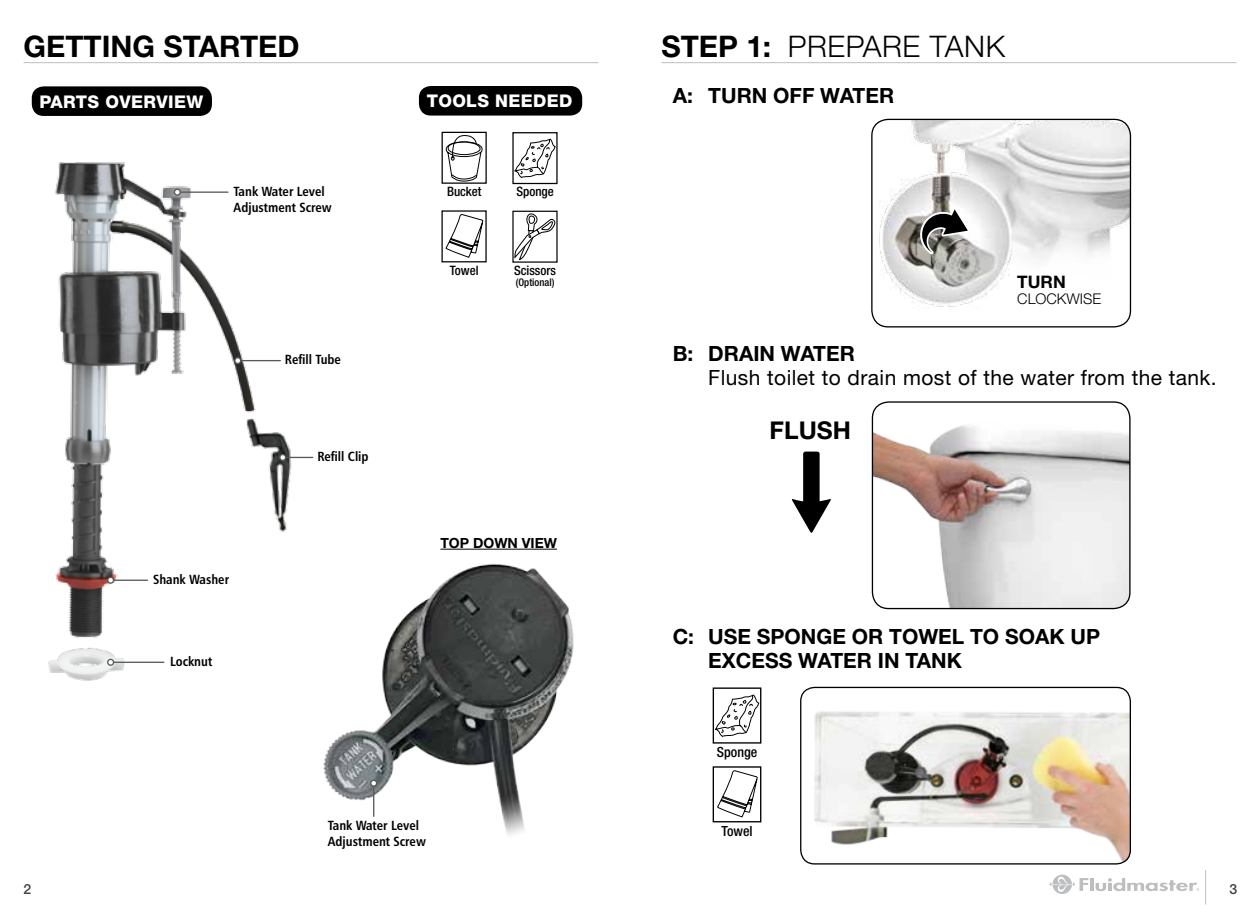
<style>
.page{position:relative;width:1260px;height:914px;background:#fff}
.page>*{position:absolute;margin:0;border:0;box-sizing:border-box;transform-origin:0 0}
.t1{font:300 29.75px "Helvetica Neue";letter-spacing:.02em;color:#000}
.t2{font:700 29.75px "Helvetica Neue";color:#000}
.t3{font:700 24.5px "Helvetica Neue";color:#000}
.t4{font:700 21px/24.5px "Helvetica Neue";color:#000}
.t5{font:21px "Helvetica Neue";letter-spacing:.02em;color:#000}
.t6{font:800 17.5px "Helvetica Neue";letter-spacing:.02em;color:#fff}
.t7{font:700 17.15px "Helvetica Neue";color:#000}
.t8{font:300 14.7px "Helvetica Neue";color:#000}
.t9{font:700 14px "Helvetica Neue";color:#000}
.t10{font:500 condensed 14px "Helvetica Neue";color:#000}
.t11{font:500 14px "Helvetica Neue";color:#414042}
.t12{font:13.3px/15.9px "Humanist 777 BT Bold Condensed B";color:#000}
.t13{font:500 condensed 12.95px "Helvetica Neue";color:#000}
.t14{font:500 condensed 10.5px "Helvetica Neue";color:#000}
.s1{font-weight:700}
</style>
<div class="page">
<hr style="left:24px;top:62px;width:574px;height:1px;background:#bcbec0">
<hr style="left:662px;top:62px;width:574px;height:1px;background:#bcbec0">
<hr style="left:1205px;top:870px;width:1px;height:34px;background:#bcbec0">
<hr style="left:1090px;top:878px;width:4px;height:12px;background:#bcbec0">
<svg style="left:1096px;top:878px;width:103px;height:13px"></svg>
<svg style="left:1049px;top:874px;width:40px;height:20px"></svg>
<div style="left:32px;top:86px;width:180px;height:30px;background:#000;border-radius:12px"></div>
<img style="left:323px;top:548px;width:251px;height:287px">
<hr style="left:373px;top:784px;width:1px;height:32px;background:#58595b">
<svg style="left:371px;top:780px;width:6px;height:6px"></svg>
<div style="left:370px;top:779px;width:7px;height:7px;border:1px solid #58595b;border-radius:50%"></div>
<hr style="left:440px;top:549px;width:117px;height:1px;background:#000">
<img style="left:801px;top:688px;width:329px;height:175px">
<div style="left:800px;top:686px;width:331px;height:178px;border:1px solid #000;border-radius:14px"></div>
<svg style="left:792px;top:451px;width:39px;height:82px"></svg>
<div style="left:713px;top:766px;width:48px;height:56px;border:1px solid #000"></div>
<svg style="left:717px;top:770px;width:41px;height:46px"></svg>
<div style="left:713px;top:687px;width:48px;height:56px;border:1px solid #000"></div>
<svg style="left:714px;top:694px;width:46px;height:43px"></svg>
<img style="left:872px;top:403px;width:257px;height:205px">
<div style="left:872px;top:401px;width:259px;height:208px;border:1px solid #000;border-radius:16px"></div>
<div style="left:419px;top:86px;width:163px;height:30px;background:#000;border-radius:12px"></div>
<div style="left:512px;top:132px;width:46px;height:52px;border:1px solid #000"></div>
<svg style="left:514px;top:138px;width:42px;height:40px"></svg>
<div style="left:442px;top:132px;width:45px;height:52px;border:1px solid #000"></div>
<svg style="left:445px;top:135px;width:38px;height:49px"></svg>
<svg style="left:445px;top:214px;width:39px;height:43px"></svg>
<div style="left:512px;top:211px;width:46px;height:52px;border:1px solid #000"></div>
<svg style="left:514px;top:213px;width:41px;height:50px"></svg>
<img style="left:55px;top:162px;width:210px;height:476px">
<img style="left:48px;top:648px;width:76px;height:33px">
<hr style="left:112px;top:661px;width:52px;height:2px;background:#58595b">
<svg style="left:108px;top:659px;width:6px;height:6px"></svg>
<div style="left:107px;top:658px;width:7px;height:7px;border:1px solid #58595b;border-radius:50%"></div>
<hr style="left:112px;top:579px;width:35px;height:2px;background:#58595b">
<svg style="left:108px;top:577px;width:6px;height:6px"></svg>
<div style="left:107px;top:576px;width:7px;height:7px;border:1px solid #58595b;border-radius:50%"></div>
<hr style="left:239px;top:360px;width:41px;height:1px;background:#58595b">
<div style="left:234px;top:357px;width:7px;height:7px;border:1px solid #58595b;border-radius:50%"></div>
<hr style="left:179px;top:191px;width:49px;height:2px;background:#58595b">
<svg style="left:174px;top:189px;width:5px;height:6px"></svg>
<div style="left:174px;top:188px;width:7px;height:8px;border:1px solid #58595b;border-radius:50%"></div>
<img style="left:238px;top:406px;width:54px;height:133px">
<svg style="left:280px;top:454px;width:33px;height:6px"></svg>
<div style="left:279px;top:454px;width:7px;height:7px;border:1px solid #58595b;border-radius:50%"></div>
<img style="left:872px;top:119px;width:258px;height:188px">
<div style="left:871px;top:119px;width:260px;height:208px;border:1px solid #000;border-radius:16px"></div>
<svg style="left:919px;top:202px;width:54px;height:69px"></svg>
<h1 class="t2" style="left:24px;top:28px;width:277px">GETTING STARTED</h1>
<h1 class="t1" style="left:662px;top:28px;width:345px"><span class="s1">STEP 1:</span> PREPARE TANK</h1>
<h3 class="t6" style="left:40px;top:91px;width:165px">PARTS OVERVIEW</h3>
<h3 class="t4" style="left:673px;top:83px;width:223px">A: TURN OFF WATER</h3>
<h3 class="t6" style="left:427px;top:90px;width:147px">TOOLS NEEDED</h3>
<p class="t12" style="left:234px;top:183px;width:100px">Tank Water Level<br>Adjustment Screw</p>
<p class="t12" style="left:285px;top:351px;width:58px">Refill Tube</p>
<p class="t12" style="left:153px;top:571px;width:77px">Shank Washer</p>
<p class="t12" style="left:170px;top:653px;width:44px">Locknut</p>
<p class="t12" style="left:317px;top:448px;width:53px">Refill Clip</p>
<p class="t13" style="left:447px;top:184px;width:36px">Bucket</p>
<p class="t13" style="left:516px;top:184px;width:39px">Sponge</p>
<p class="t13" style="left:450px;top:262px;width:30px">Towel</p>
<p class="t13" style="left:514px;top:263px;width:44px">Scissors</p>
<p class="t14" style="left:516px;top:276px;width:40px">(Optional)</p>
<p class="t9" style="left:440px;top:534px;width:118px">TOP DOWN VIEW</p>
<p class="t12" style="left:328px;top:817px;width:100px">Tank Water Level<br>Adjustment Screw</p>
<p class="t7" style="left:1017px;top:271px;width:50px">TURN</p>
<p class="t8" style="left:1017px;top:289px;width:85px">CLOCKWISE</p>
<h3 class="t4" style="left:673px;top:340px;width:184px">B: DRAIN WATER</h3>
<h3 class="t5" style="left:708px;top:365px;width:510px">Flush toilet to drain most of the water from the tank.</h3>
<h2 class="t3" style="left:770px;top:415px;width:83px">FLUSH</h2>
<h3 class="t4" style="left:708px;top:623px;width:393px;text-indent:-36px">C: USE SPONGE OR TOWEL TO SOAK UP<br>EXCESS WATER IN TANK</h3>
<p class="t10" style="left:717px;top:743px;width:42px">Sponge</p>
<p class="t10" style="left:722px;top:822px;width:33px">Towel</p>
<p class="t11" style="left:24px;top:880px;width:9px">2</p>
<p class="t11" style="left:1229px;top:880px;width:9px">3</p>
</div>
